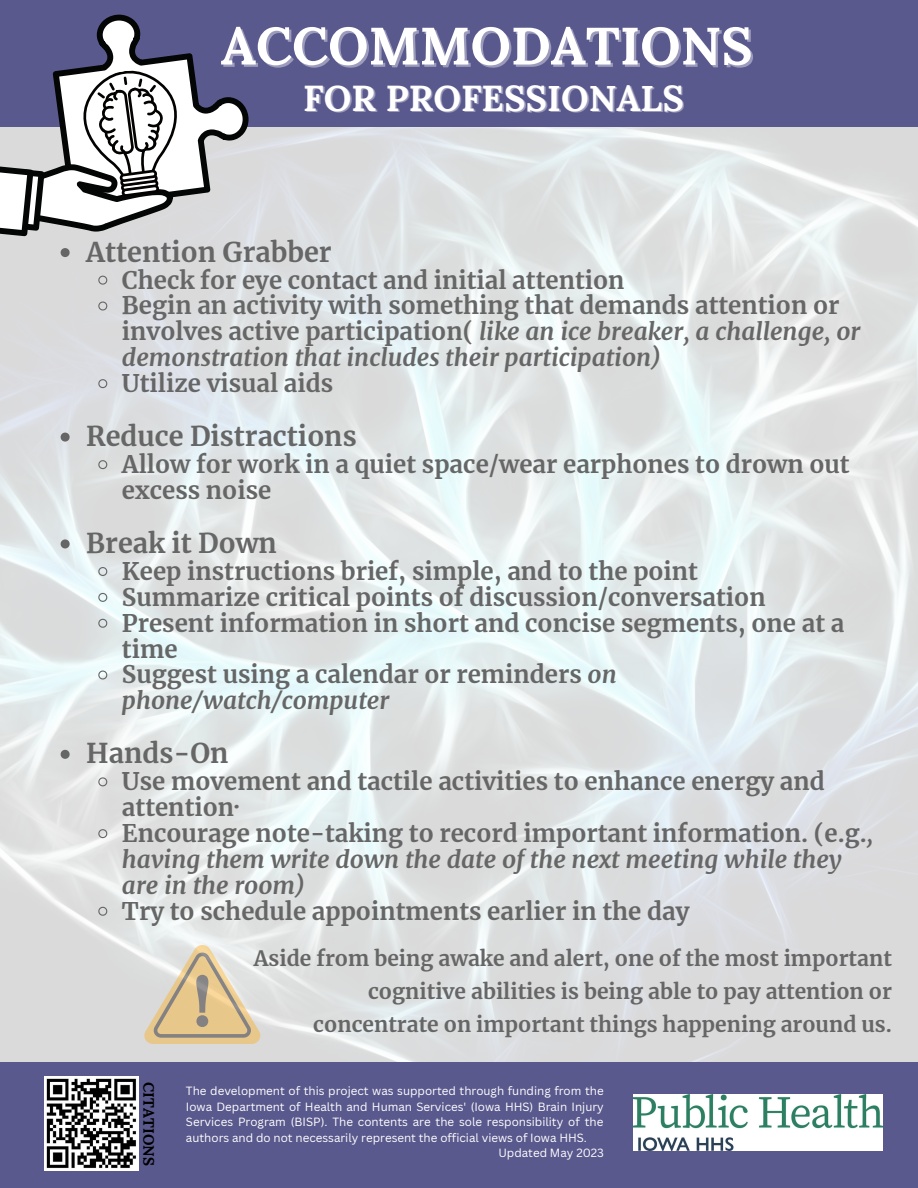
<style>
.page{position:relative;width:918px;height:1188px;background:#fff}
.page>*{position:absolute;margin:0;border:0;box-sizing:border-box;transform-origin:0 0}
.t1{font:700 52.5px "Lora";color:#fff}
.t2{font:700 36px "Lora";color:#fff}
.t3{font:700 27px "Merriweather";color:#666}
.t4{font:700 24px/25.8px "Merriweather";color:#666}
.t5{font:italic 700 24px/25.8px "Merriweather";color:#666}
.t6{font:700 21px/32.7px "Merriweather";color:#666;text-align:right}
.t7{font:700 15px "Lora";color:#000}
.t8{font:11.55px/15.5px "Canva Sans";color:#fff;text-align:justify}
.s1{font-style:italic}
.s2{font-style:normal}
</style>
<div class="page">
<img style="left:0;top:126px;width:918px;height:936px">
<div style="left:0;top:0;width:918px;height:126px;background:#5a598e"></div>
<div style="left:0;top:1062px;width:918px;height:126px;background:#5a598e"></div>
<svg style="left:0;top:15px;width:249px;height:221px"></svg>
<svg style="left:61px;top:248px;width:9px;height:9px"></svg>
<svg style="left:98px;top:275px;width:10px;height:10px"></svg>
<svg style="left:98px;top:301px;width:10px;height:10px"></svg>
<svg style="left:98px;top:378px;width:10px;height:11px"></svg>
<svg style="left:61px;top:433px;width:9px;height:9px"></svg>
<svg style="left:98px;top:459px;width:10px;height:11px"></svg>
<svg style="left:61px;top:539px;width:9px;height:9px"></svg>
<svg style="left:98px;top:566px;width:10px;height:11px"></svg>
<svg style="left:98px;top:592px;width:10px;height:11px"></svg>
<svg style="left:98px;top:618px;width:10px;height:11px"></svg>
<svg style="left:98px;top:670px;width:10px;height:10px"></svg>
<svg style="left:61px;top:750px;width:9px;height:9px"></svg>
<svg style="left:98px;top:777px;width:10px;height:10px"></svg>
<svg style="left:98px;top:828px;width:10px;height:11px"></svg>
<svg style="left:98px;top:906px;width:10px;height:11px"></svg>
<svg style="left:144px;top:945px;width:117px;height:99px"></svg>
<img style="left:44px;top:1076px;width:95px;height:95px">
<img style="left:634px;top:1095px;width:248px;height:55px">
<p class="t1" style="left:221px;top:12px;width:533px">ACCOMMODATIONS</p>
<p class="t2" style="left:303px;top:75px;width:382px">FOR PROFESSIONALS</p>
<p class="t3" style="left:86px;top:235px;width:247px">Attention Grabber</p>
<p class="t4" style="left:122px;top:267px;width:504px">Check for eye contact and initial attention</p>
<p class="t4" style="left:122px;top:293px;width:740px">Begin an activity with something that demands attention or involves active participation( <span class="s1">like an ice breaker, a challenge, or demonstration that includes their participation)</span></p>
<p class="t4" style="left:122px;top:371px;width:213px">Utilize visual aids</p>
<p class="t3" style="left:86px;top:420px;width:272px">Reduce Distractions</p>
<p class="t4" style="left:122px;top:452px;width:729px">Allow for work in a quiet space/wear earphones to drown out excess noise</p>
<p class="t3" style="left:86px;top:526px;width:192px">Break it Down</p>
<p class="t4" style="left:122px;top:559px;width:578px">Keep instructions brief, simple, and to the point</p>
<p class="t4" style="left:122px;top:584px;width:645px">Summarize critical points of discussion/conversation</p>
<p class="t4" style="left:122px;top:610px;width:724px">Present information in short and concise segments, one at a time</p>
<p class="t4" style="left:122px;top:662px;width:496px">Suggest using a calendar or reminders <span class="s1">on phone/watch/computer</span></p>
<p class="t3" style="left:86px;top:737px;width:144px">Hands-On</p>
<p class="t4" style="left:122px;top:769px;width:704px">Use movement and tactile activities to enhance energy and attention·</p>
<p class="t5" style="left:122px;top:821px;width:753px"><span class="s2">Encourage note-taking to record important information. (e.g.</span>, having them write down the date of the next meeting while they are in the room)</p>
<p class="t4" style="left:122px;top:898px;width:569px">Try to schedule appointments earlier in the day</p>
<p class="t6" style="left:254px;top:943px;width:640px">Aside from being awake and alert, one of the most important cognitive abilities is being able to pay attention or concentrate on important things happening around us.</p>
<p class="t7" style="left:158px;top:1082px;width:85px;rotate:90deg">CITATIONS</p>
<p class="t8" style="left:186px;top:1083px;width:419px">The development of this project was supported through funding from the Iowa Department of Health and Human Services' (Iowa HHS) Brain Injury Services Program (BISP). The contents are the sole responsibility of the authors and do not necessarily represent the official views of Iowa HHS.</p>
<p class="t8" style="left:498px;top:1145px;width:107px">Updated May 2023</p>
</div>
